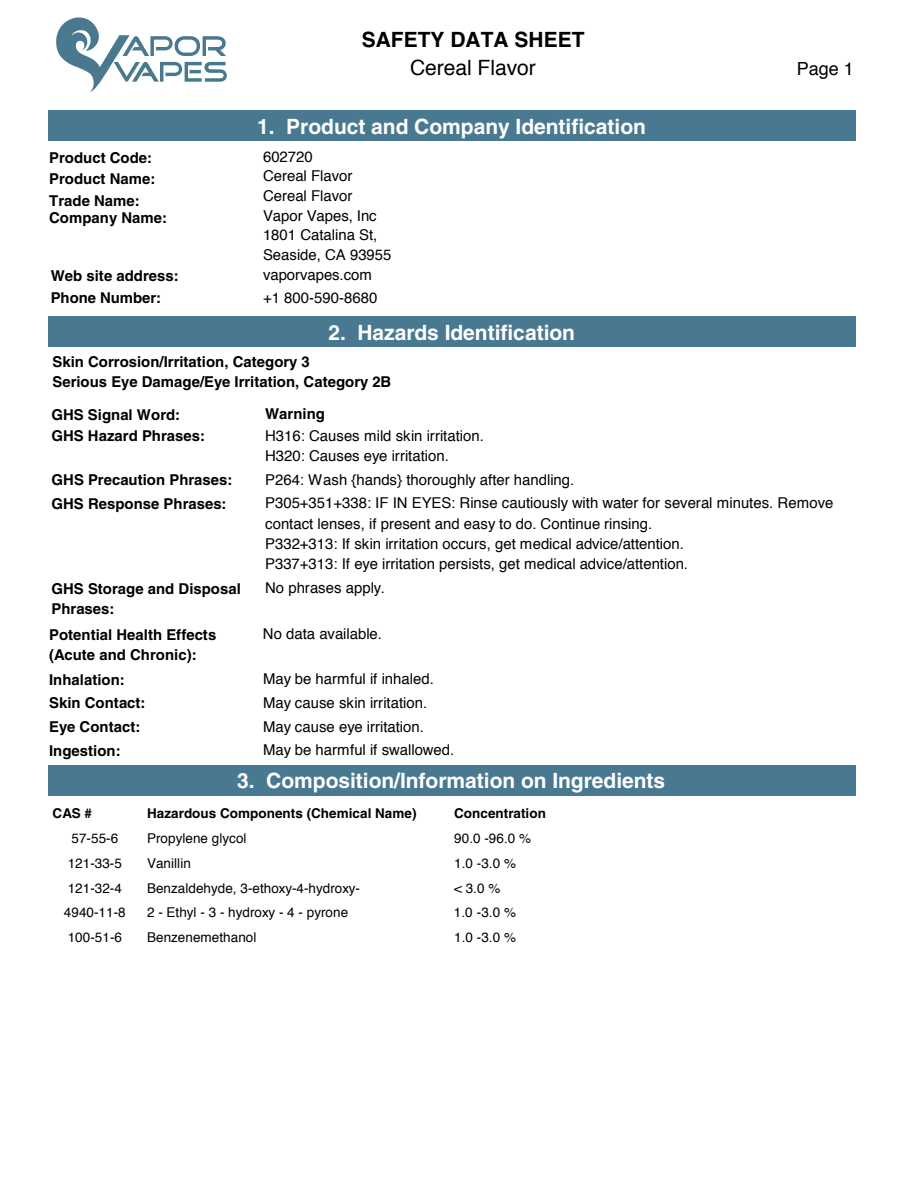
<style>
.page{position:relative;width:918px;height:1188px;background:#fff}
.page>*{position:absolute;margin:0;border:0;box-sizing:border-box;transform-origin:0 0}
.t1{font:700 21px "Helvetica";letter-spacing:-.005em;color:#fff}
.t2{font:700 21px "Helvetica";color:#000}
.t3{font:21px "Helvetica";color:#000}
.t4{font:18px "Helvetica";color:#000}
.t5{font:15px/19.5px "Helvetica";color:#000}
.t6{font:700 15px/21.3px "Helvetica";color:#000}
.t7{font:13.5px "Helvetica";letter-spacing:.005em;color:#000}
.t8{font:700 13.5px "Helvetica";letter-spacing:.005em;color:#000}
</style>
<div class="page">
<div style="left:49px;top:111px;width:807px;height:30px;background:#497990"></div>
<div style="left:49px;top:317px;width:807px;height:30px;background:#497990"></div>
<div style="left:49px;top:765px;width:807px;height:30px;background:#497990"></div>
<svg style="left:56px;top:17px;width:171px;height:75px"></svg>
<h1 class="t2" style="left:362px;top:27px;width:224px">SAFETY DATA SHEET</h1>
<h1 class="t3" style="left:410px;top:52px;width:127px">Cereal Flavor</h1>
<p class="t4" style="left:797px;top:54px;width:59px">Page 1</p>
<p class="t6" style="left:49px;top:147px;width:108px">Product Code:<br>Product Name:<br>Trade Name:</p>
<p class="t6" style="left:49px;top:207px;width:119px">Company Name:</p>
<h1 class="t1" style="left:257px;top:114px;width:390px">1. Product and Company Identification</h1>
<p class="t5" style="left:263px;top:148px;width:130px">602720<br>Cereal Flavor<br>Cereal Flavor<br>Vapor Vapes, Inc<br>1801 Catalina St,<br>Seaside, CA 93955</p>
<p class="t6" style="left:51px;top:265px;width:129px">Web site address:</p>
<p class="t5" style="left:263px;top:266px;width:110px">vaporvapes.com</p>
<p class="t6" style="left:51px;top:287px;width:112px">Phone Number:</p>
<p class="t5" style="left:263px;top:288px;width:116px">+1 800-590-8680</p>
<h1 class="t1" style="left:328px;top:320px;width:248px">2. Hazards Identification</h1>
<p class="t6" style="left:53px;top:351px;width:340px;line-height:20.4px">Skin Corrosion/Irritation, Category 3<br>Serious Eye Damage/Eye Irritation, Category 2B</p>
<p class="t6" style="left:51px;top:404px;width:130px">GHS Signal Word:</p>
<p class="t6" style="left:265px;top:403px;width:61px">Warning</p>
<p class="t6" style="left:51px;top:425px;width:155px">GHS Hazard Phrases:</p>
<p class="t5" style="left:265px;top:426px;width:220px;line-height:20.4px">H316: Causes mild skin irritation.<br>H320: Causes eye irritation.</p>
<p class="t6" style="left:52px;top:469px;width:182px">GHS Precaution Phrases:</p>
<p class="t5" style="left:265px;top:468px;width:570px;line-height:23.5px">P264: Wash {hands} thoroughly after handling.<br>P305+351+338: IF IN EYES: Rinse cautiously with water for several minutes. Remove</p>
<p class="t5" style="left:265px;top:514px;width:424px;line-height:20.4px">contact lenses, if present and easy to do. Continue rinsing.<br>P332+313: If skin irritation occurs, get medical advice/attention.<br>P337+313: If eye irritation persists, get medical advice/attention.</p>
<p class="t6" style="left:52px;top:493px;width:177px">GHS Response Phrases:</p>
<p class="t6" style="left:51px;top:577px;width:191px">GHS Storage and Disposal</p>
<p class="t5" style="left:265px;top:578px;width:121px">No phrases apply.</p>
<p class="t6" style="left:51px;top:598px;width:64px">Phrases:</p>
<p class="t6" style="left:49px;top:624px;width:169px">Potential Health Effects</p>
<p class="t5" style="left:263px;top:625px;width:121px">No data available.</p>
<p class="t6" style="left:49px;top:644px;width:149px">(Acute and Chronic):</p>
<p class="t6" style="left:49px;top:669px;width:77px">Inhalation:</p>
<p class="t5" style="left:263px;top:670px;width:172px">May be harmful if inhaled.</p>
<p class="t6" style="left:49px;top:692px;width:98px">Skin Contact:</p>
<p class="t5" style="left:263px;top:693px;width:166px">May cause skin irritation.</p>
<p class="t6" style="left:49px;top:740px;width:73px">Ingestion:</p>
<p class="t5" style="left:263px;top:741px;width:193px">May be harmful if swallowed.</p>
<p class="t6" style="left:49px;top:716px;width:93px">Eye Contact:</p>
<p class="t5" style="left:263px;top:717px;width:162px">May cause eye irritation.</p>
<h1 class="t1" style="left:237px;top:768px;width:429px">3. Composition/Information on Ingredients</h1>
<p class="t8" style="left:454px;top:805px;width:93px">Concentration</p>
<p class="t7" style="left:147px;top:828px;width:101px">P l ocy l gene l ypo r</p>
<p class="t8" style="left:53px;top:805px;width:41px">CAS #</p>
<p class="t8" style="left:147px;top:805px;width:271px">Hazardous Components (Chemical Name)</p>
<p class="t7" style="left:72px;top:828px;width:48px">6-55-75</p>
<p class="t7" style="left:454px;top:828px;width:78px">%0.69-0.09</p>
<p class="t7" style="left:68px;top:853px;width:56px">121-33-5</p>
<p class="t7" style="left:147px;top:853px;width:45px">Vanillin</p>
<p class="t7" style="left:454px;top:853px;width:63px">1.0 -3.0 %</p>
<p class="t7" style="left:68px;top:877px;width:56px">121-32-4</p>
<p class="t7" style="left:147px;top:877px;width:215px">Benzaldehyde, 3-ethoxy-4-hydroxy-</p>
<p class="t7" style="left:454px;top:877px;width:48px">&lt; 3.0 %</p>
<p class="t7" style="left:64px;top:902px;width:63px">4940-11-8</p>
<p class="t7" style="left:147px;top:902px;width:203px">2 - Ethyl - 3 - hydroxy - 4 - pyrone</p>
<p class="t7" style="left:454px;top:902px;width:64px">1.0 -3.0 %</p>
<p class="t7" style="left:147px;top:927px;width:111px">B menezne l onah t e</p>
<p class="t7" style="left:68px;top:927px;width:56px">6-15-001</p>
<p class="t7" style="left:454px;top:927px;width:63px">%0.3-0.1</p>
</div>
